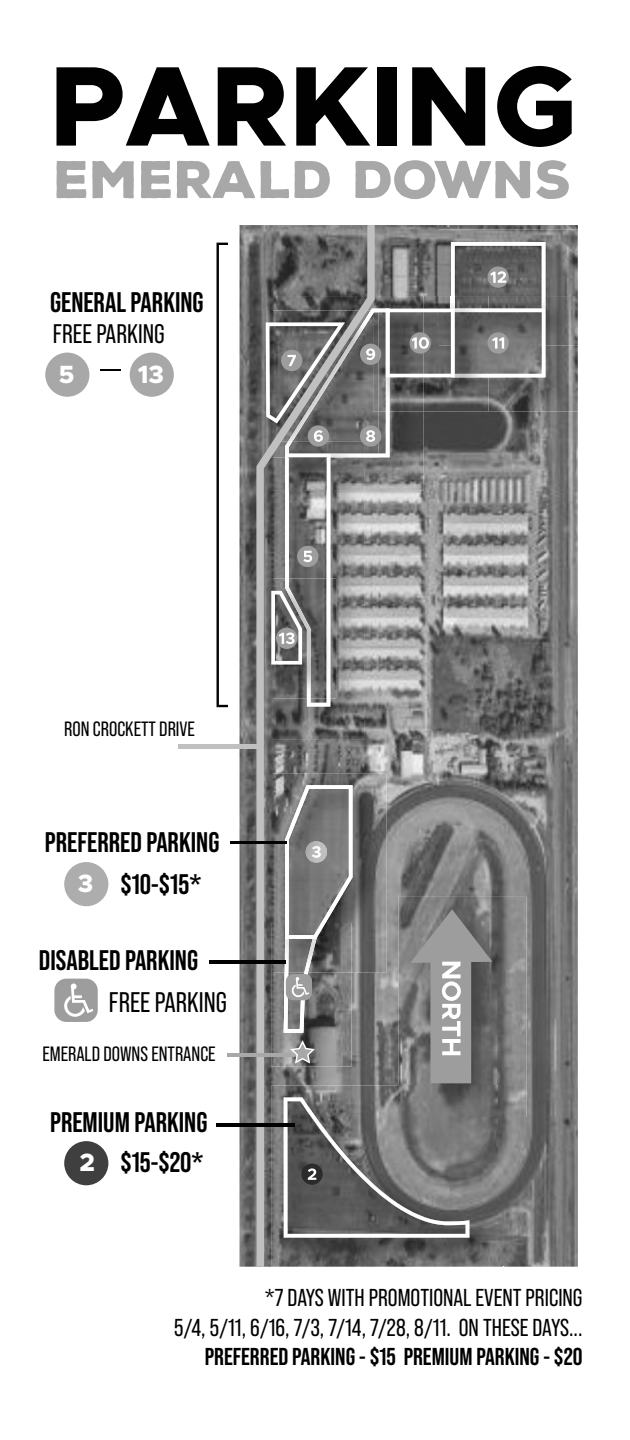
<style>
.page{position:relative;width:630px;height:1440px;background:#fff}
.page>*{position:absolute;margin:0;border:0;box-sizing:border-box;transform-origin:0 0}
.t1{font:700 28.4px/42.2px "Bebas Neue Pro";color:#000}
.t2{font:28.4px "Bebas Neue Pro";color:#000}
.t3{font:26.8px "Bebas Neue Pro";color:#000}
.t4{font:800 25px "Metropolis";color:#fff}
.t5{font:24.4px/29.4px "Bebas Neue Pro";color:#000;text-align:right}
.t6{font:700 24.4px "Bebas Neue Pro";color:#000}
.t7{font:20.6px "Bebas Neue Pro";color:#000}
</style>
<div class="page">
<svg style="left:217px;top:243px;width:11px;height:464px"></svg>
<div style="left:64px;top:862px;width:44px;height:44px;background:#adadad;border-radius:50%"></div>
<div style="left:64px;top:1141px;width:44px;height:44px;background:#3f3f3f;border-radius:50%"></div>
<svg style="left:57px;top:67px;width:153px;height:79px"></svg>
<svg style="left:218px;top:67px;width:68px;height:79px"></svg>
<svg style="left:296px;top:67px;width:74px;height:79px"></svg>
<div style="left:378px;top:67px;width:19px;height:79px;background:#010101"></div>
<svg style="left:412px;top:67px;width:73px;height:79px"></svg>
<svg style="left:497px;top:66px;width:75px;height:81px"></svg>
<svg style="left:56px;top:161px;width:30px;height:37px"></svg>
<svg style="left:92px;top:161px;width:42px;height:37px"></svg>
<svg style="left:141px;top:161px;width:30px;height:37px"></svg>
<svg style="left:177px;top:161px;width:153px;height:37px"></svg>
<svg style="left:355px;top:160px;width:175px;height:39px"></svg>
<svg style="left:536px;top:160px;width:33px;height:39px"></svg>
<img style="left:240px;top:225px;width:338px;height:1042px">
<img style="left:439px;top:229px;width:139px;height:67px">
<img style="left:545px;top:346px;width:33px;height:66px">
<img style="left:545px;top:296px;width:33px;height:50px">
<img style="left:253px;top:310px;width:3px;height:148px">
<img style="left:375px;top:1085px;width:128px;height:182px">
<svg style="left:375px;top:1097px;width:94px;height:141px;background:#7d7d7d"></svg>
<svg style="left:375px;top:242px;width:170px;height:465px;background:#838383"></svg>
<img style="left:398px;top:897px;width:128px;height:220px">
<img style="left:398px;top:1085px;width:105px;height:32px">
<svg style="left:410px;top:909px;width:82px;height:174px;background:#8a8a8a"></svg>
<img style="left:375px;top:773px;width:12px;height:200px">
<svg style="left:256px;top:225px;width:119px;height:1042px;background:#7c7c7c"></svg>
<svg style="left:284px;top:785px;width:69px;height:248px;background:#848484"></svg>
<svg style="left:290px;top:1040px;width:25px;height:24px"></svg>
<div style="left:45px;top:353px;width:44px;height:44px;background:#a8a8a8;border-radius:50%"></div>
<div style="left:130px;top:353px;width:44px;height:44px;background:#a8a8a8;border-radius:50%"></div>
<hr style="left:100px;top:369px;width:20px;height:2px;background:#010101">
<div style="left:178px;top:744px;width:80px;height:5px;background:#c0c0c0"></div>
<hr style="left:231px;top:841px;width:56px;height:3px;background:#010101">
<hr style="left:228px;top:1054px;width:64px;height:3px;background:#a8a8a8">
<hr style="left:216px;top:1123px;width:79px;height:3px;background:#010101">
<div style="left:54px;top:979px;width:44px;height:43px;background:#9d9d9d;border-radius:12px"></div>
<svg style="left:64px;top:983px;width:29px;height:34px"></svg>
<hr style="left:210px;top:960px;width:76px;height:3px;background:#010101">
<p class="t1" style="left:50px;top:280px;width:155px">GENERAL PARKING</p>
<p class="t3" style="left:53px;top:319px;width:113px">FREE PARKING</p>
<p class="t4" style="left:59px;top:358px;width:17px">5</p>
<p class="t4" style="left:138px;top:358px;width:28px">13</p>
<p class="t7" style="left:64px;top:717px;width:132px">RON CROCKETT DRIVE</p>
<p class="t1" style="left:120px;top:821px;width:101px;text-indent:-75px">PREFERRED PARKING $10-$15*</p>
<p class="t4" style="left:78px;top:868px;width:17px">3</p>
<p class="t1" style="left:39px;top:939px;width:161px">DISABLED PARKING</p>
<p class="t2" style="left:109px;top:986px;width:119px">FREE PARKING</p>
<p class="t7" style="left:42px;top:1043px;width:175px">EMERALD DOWNS ENTRANCE</p>
<p class="t1" style="left:50px;top:1101px;width:159px">PREMIUM PARKING</p>
<p class="t4" style="left:79px;top:1147px;width:17px">2</p>
<p class="t1" style="left:120px;top:1141px;width:85px">$15-$20*</p>
<p class="t5" style="left:174px;top:1283px;width:410px">*7 DAYS WITH PROMOTIONAL EVENT PRICING<br>5/4, 5/11, 6/16, 7/3, 7/14, 7/28, 8/11. ON THESE DAYS...</p>
<p class="t6" style="left:205px;top:1343px;width:379px">PREFERRED PARKING - $15 PREMIUM PARKING - $20</p>
</div>
